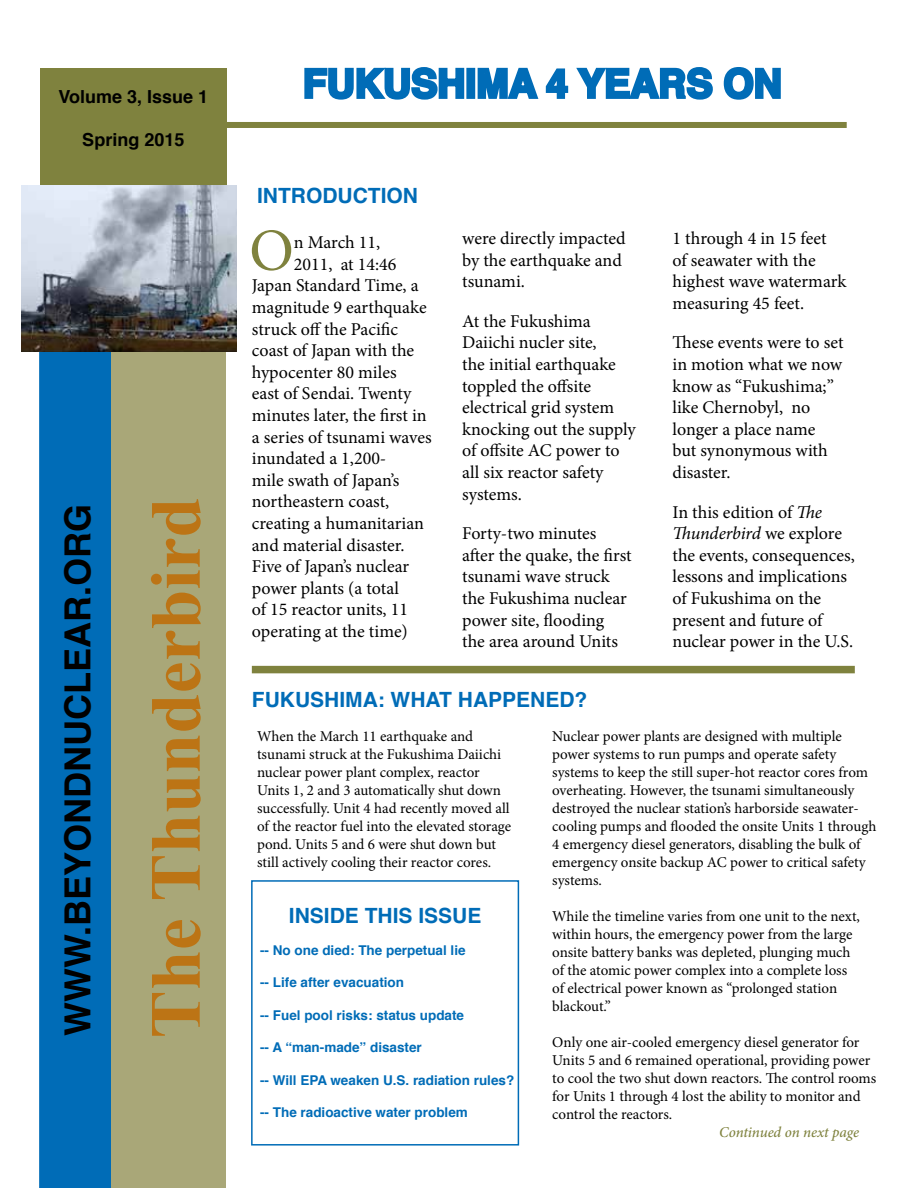
<style>
.page{position:relative;width:918px;height:1188px;background:#fff}
.page>*{position:absolute;margin:0;border:0;box-sizing:border-box;transform-origin:0 0}
.t1{font:700 72px "Times New Roman";color:#bc7415}
.t2{font:59.7px "Minion Pro";color:#7f823e}
.t3{font:700 39px "Helvetica";color:#006cb7}
.t4{font:700 36px "Helvetica";color:#000}
.t5{font:700 21px "Helvetica";color:#006cb7}
.t6{font:18px/21.6px "Minion Pro";color:#000}
.t7{font:700 18px "Helvetica";color:#000}
.t8{font:15px/18px "Minion Pro";letter-spacing:-.005em;color:#000}
.t9{font:italic 500 15px "Minion Pro";letter-spacing:-.005em;color:#7f823e}
.t10{font:700 13.5px "Helvetica";color:#006cb7}
.s1{font-style:italic}
</style>
<div class="page">
<div style="left:111px;top:348px;width:115px;height:840px;background:#a9a778"></div>
<div style="left:227px;top:122px;width:620px;height:6px;background:#7f823e"></div>
<svg style="left:304px;top:67px;width:161px;height:33px"></svg>
<div style="left:466px;top:68px;width:9px;height:31px;border:3px solid #006cb7"></div>
<svg style="left:477px;top:67px;width:236px;height:33px"></svg>
<svg style="left:723px;top:67px;width:58px;height:33px"></svg>
<div style="left:39px;top:352px;width:72px;height:836px;background:#006cb7"></div>
<div style="left:40px;top:68px;width:187px;height:128px;background:#7f823e"></div>
<img style="left:22px;top:185px;width:215px;height:167px">
<div style="left:252px;top:666px;width:603px;height:7px;background:#7f823e"></div>
<div style="left:251px;top:880px;width:268px;height:266px;border:2px solid #006cb7"></div>
<p class="t7" style="left:58px;top:82px;width:151px">Volume 3, Issue 1</p>
<p class="t7" style="left:82px;top:126px;width:104px">Spring 2015</p>
<h3 class="t4" style="left:49px;top:1036px;width:533px;rotate:-90deg">WWW.BEYONDNUCLEAR.ORG</h3>
<h1 class="t1" style="left:126px;top:1038px;width:542px;rotate:-90deg">The Thunderbird</h1>
<h3 class="t3" style="left:303px;top:52px;width:480px">FUKUSHIMA 4 YEARS ON</h3>
<h3 class="t5" style="left:257px;top:178px;width:162px">INTRODUCTION</h3>
<h2 class="t2" style="left:249px;top:211px;width:46px">O</h2>
<p class="t6" style="left:294px;top:232px;width:88px">n March 11,</p>
<p class="t6" style="left:294px;top:253px;width:104px">2011, at 14:46</p>
<p class="t6" style="left:252px;top:275px;width:168px">Japan Standard Time, a</p>
<p class="t6" style="left:252px;top:296px;width:176px">magnitude 9 earthquake</p>
<p class="t6" style="left:252px;top:318px;width:148px">struck off the Pacific</p>
<p class="t6" style="left:252px;top:340px;width:164px">coast of Japan with the</p>
<p class="t6" style="left:252px;top:361px;width:146px">hypocenter 80 miles</p>
<p class="t6" style="left:252px;top:383px;width:161px">east of Sendai. Twenty</p>
<p class="t6" style="left:252px;top:404px;width:176px">minutes later, the first in</p>
<p class="t6" style="left:252px;top:426px;width:181px">a series of tsunami waves</p>
<p class="t6" style="left:252px;top:448px;width:136px">inundated a 1,200-</p>
<p class="t6" style="left:252px;top:469px;width:149px">mile swath of Japan’s</p>
<p class="t6" style="left:252px;top:491px;width:139px">northeastern coast,</p>
<p class="t6" style="left:252px;top:512px;width:174px">creating a humanitarian</p>
<p class="t6" style="left:252px;top:534px;width:154px">and material disaster.</p>
<p class="t6" style="left:252px;top:556px;width:159px">Five of Japan’s nuclear</p>
<p class="t6" style="left:252px;top:577px;width:149px">power plants (a total</p>
<p class="t6" style="left:252px;top:599px;width:158px">of 15 reactor units, 11</p>
<p class="t6" style="left:252px;top:620px;width:158px">operating at the time)</p>
<p class="t6" style="left:462px;top:228px;width:165px">were directly impacted by the earthquake and tsunami.</p>
<p class="t6" style="left:462px;top:310px;width:175px">At the Fukushima<br>Daiichi nucler site,<br>the initial earthquake toppled the offsite electrical grid system knocking out the supply of offsite AC power to all six reactor safety systems.</p>
<p class="t6" style="left:462px;top:523px;width:171px">Forty-two minutes after the quake, the first tsunami wave struck the Fukushima nuclear power site, flooding<br>the area around Units</p>
<h3 class="t5" style="left:252px;top:683px;width:337px">FUKUSHIMA: WHAT HAPPENED?</h3>
<p class="t6" style="left:673px;top:228px;width:175px">1 through 4 in 15 feet<br>of seawater with the highest wave watermark measuring 45 feet.</p>
<p class="t6" style="left:673px;top:332px;width:173px">These events were to set in motion what we now know as “Fukushima;” like Chernobyl, no longer a place name<br>but synonymous with disaster.</p>
<p class="t6" style="left:673px;top:501px;width:184px">In this edition of <span class="s1">The<br>Thunderbird</span> we explore the events, consequences, lessons and implications of Fukushima on the present and future of nuclear power in the U.S.</p>
<p class="t8" style="left:257px;top:727px;width:256px">When the March 11 earthquake and tsunami struck at the Fukushima Daiichi nuclear power plant complex, reactor Units 1, 2 and 3 automatically shut down successfully. Unit 4 had recently moved all of the reactor fuel into the elevated storage pond. Units 5 and 6 were shut down but still actively cooling their reactor cores.</p>
<p class="t8" style="left:552px;top:727px;width:326px">Nuclear power plants are designed with multiple power systems to run pumps and operate safety systems to keep the still super-hot reactor cores from overheating. However, the tsunami simultaneously destroyed the nuclear station’s harborside seawater&shy;cooling pumps and flooded the onsite Units 1 through 4 emergency diesel generators, disabling the bulk of emergency onsite backup AC power to critical safety systems.</p>
<p class="t8" style="left:552px;top:907px;width:309px">While the timeline varies from one unit to the next, within hours, the emergency power from the large onsite battery banks was depleted, plunging much of the atomic power complex into a complete loss of electrical power known as “prolonged station blackout.”</p>
<p class="t8" style="left:552px;top:1033px;width:326px">Only one air-cooled emergency diesel generator for Units 5 and 6 remained operational, providing power to cool the two shut down reactors. The control rooms for Units 1 through 4 lost the ability to monitor and control the reactors.</p>
<p class="t9" style="left:719px;top:1122px;width:142px">Continued on next page</p>
<h3 class="t5" style="left:289px;top:898px;width:194px">INSIDE THIS ISSUE</h3>
<p class="t10" style="left:260px;top:939px;width:207px">-- No one died: The perpetual lie</p>
<p class="t10" style="left:260px;top:972px;width:146px">-- Life after evacuation</p>
<p class="t10" style="left:260px;top:1004px;width:206px">-- Fuel pool risks: status update</p>
<p class="t10" style="left:260px;top:1037px;width:163px">-- A “man-made” disaster</p>
<p class="t10" style="left:260px;top:1069px;width:256px">-- Will EPA weaken U.S. radiation rules?</p>
<p class="t10" style="left:260px;top:1101px;width:209px">-- The radioactive water problem</p>
</div>
